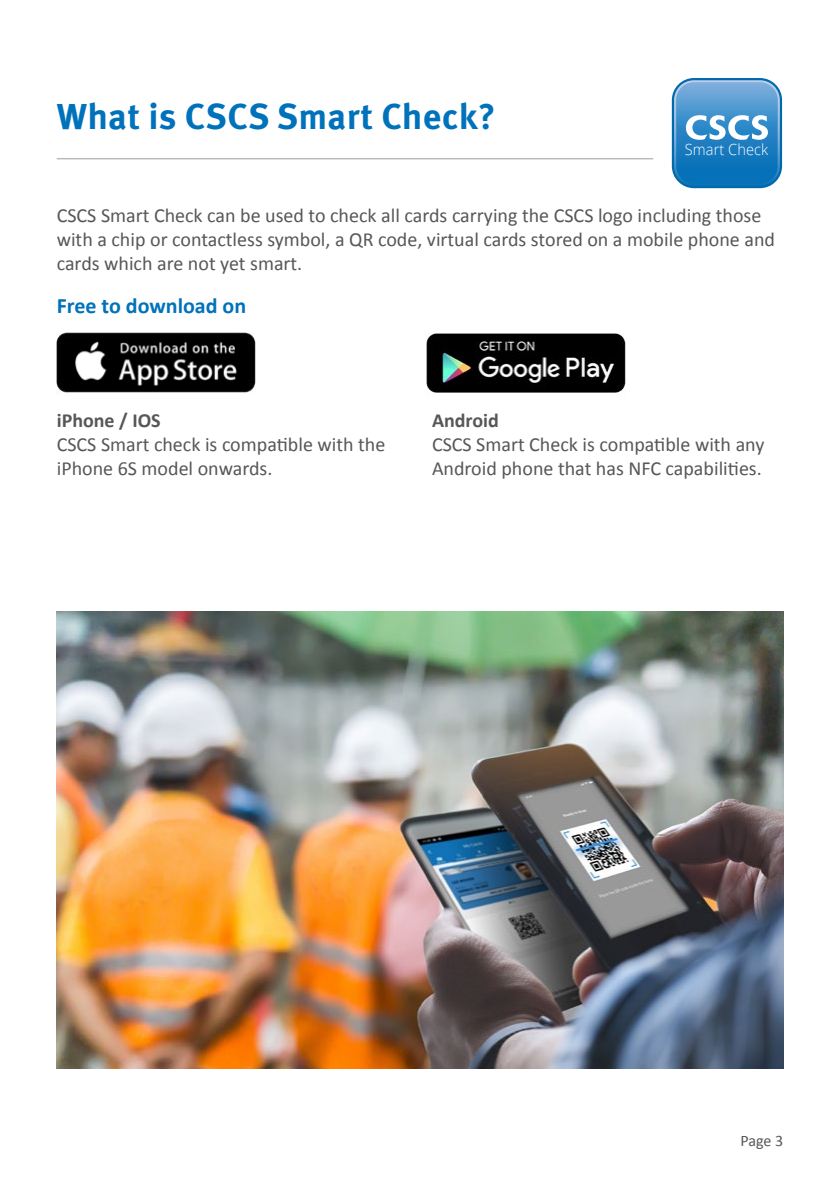
<style>
.page{position:relative;width:840px;height:1191px;background:#fff}
.page>*{position:absolute;margin:0;border:0;box-sizing:border-box;transform-origin:0 0}
.t1{font:700 36px "Meta Pro";letter-spacing:.01em;color:#0072bb}
.t2{font:700 22px "Calibri";color:#0072bb}
.t3{font:20px/24px "Calibri";color:#575756}
.t4{font:700 20px "Calibri";color:#575756}
.t5{font:16px "Calibri";color:#575756}
.t6{font:300 15.4px "Open Sans";letter-spacing:.005em;color:#fff;scale:.95 1}
</style>
<div class="page">
<hr style="left:57px;top:158px;width:596px;height:1px;background:#9d9d9c">
<svg style="left:671px;top:78px;width:110px;height:110px"></svg>
<svg style="left:673px;top:80px;width:106px;height:106px;background:#4794cc"></svg>
<img style="left:56px;top:332px;width:200px;height:61px">
<img style="left:426px;top:333px;width:200px;height:60px">
<img style="left:57px;top:611px;width:725px;height:457px">
<h1 class="t1" style="left:57px;top:89px;width:440px">What is CSCS Smart Check?</h1>
<p class="t6" style="left:684px;top:138px;width:89px">Smart Check</p>
<p class="t3" style="left:57px;top:203px;width:719px">CSCS Smart Check can be used to check all cards carrying the CSCS logo including those with a chip or contactless symbol, a QR code, virtual cards stored on a mobile phone and cards which are not yet smart.</p>
<p class="t2" style="left:57px;top:290px;width:191px">Free to download on</p>
<p class="t4" style="left:57px;top:406px;width:105px">iPhone / IOS</p>
<p class="t3" style="left:57px;top:432px;width:330px">CSCS Smart check is compatible with the iPhone 6S model onwards.</p>
<p class="t4" style="left:432px;top:406px;width:68px">Android</p>
<p class="t3" style="left:432px;top:432px;width:334px">CSCS Smart Check is compatible with any<br>Android phone that has NFC capabilities.</p>
<p class="t5" style="left:740px;top:1129px;width:44px">Page 3</p>
</div>
